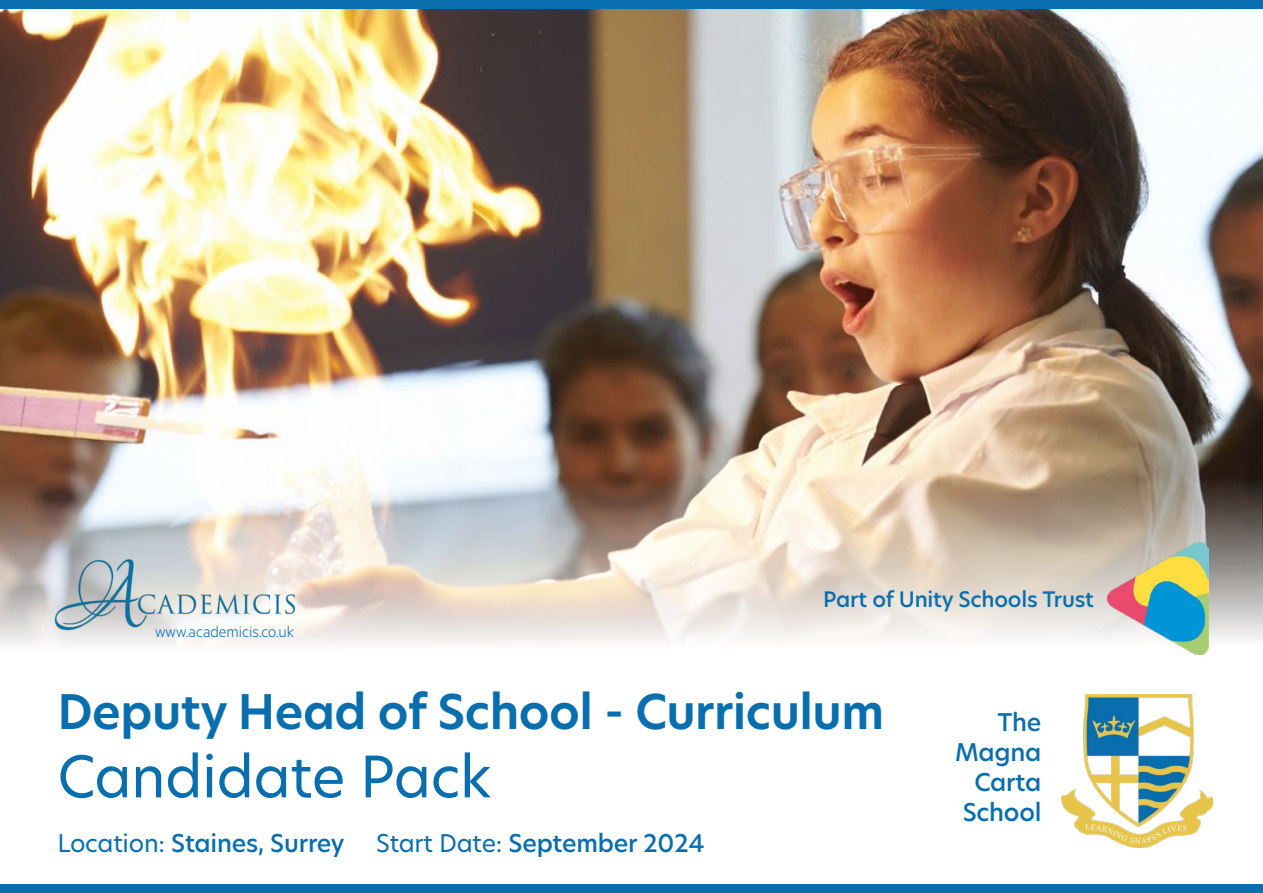
<style>
.page{position:relative;width:1263px;height:893px;background:#fff}
.page>*{position:absolute;margin:0;border:0;box-sizing:border-box;transform-origin:0 0}
.t1{font:56.1px "Hero New";letter-spacing:-.01em;color:#086eae}
.t2{font:600 46.8px "Hero New";letter-spacing:-.01em;color:#086eae}
.t3{font:500 24px/30px "Hero New";letter-spacing:-.01em;color:#086eae;text-align:right}
.t4{font:500 21px "Hero New";letter-spacing:-.01em;color:#086eae}
.t5{font:300 17.25px "Metric";color:#086eae}
.s1{font-weight:400}
</style>
<div class="page">
<img style="left:0;top:9px;width:1263px;height:209px">
<div style="left:0;top:0;width:1263px;height:9px;background:#086eae"></div>
<img style="left:0;top:218px;width:1263px;height:630px">
<img style="left:1061px;top:694px;width:151px;height:153px">
<div style="left:0;top:884px;width:1263px;height:9px;background:#086eae"></div>
<img style="left:1108px;top:542px;width:100px;height:113px">
<img style="left:49px;top:551px;width:260px;height:86px">
<p class="t5" style="left:155px;top:621px;width:140px">www.academicis.co.uk</p>
<p class="t4" style="left:823px;top:584px;width:272px">Part of Unity Schools Trust</p>
<h2 class="t2" style="left:57px;top:680px;width:828px">Deputy Head of School - Curriculum</h2>
<h1 class="t1" style="left:57px;top:738px;width:435px">Candidate Pack</h1>
<p class="t3" style="left:57px;top:827px;width:289px"><span class="s1">Location:</span> Staines, Surrey</p>
<p class="t3" style="left:376px;top:827px;width:330px"><span class="s1">Start Date:</span> September 2024</p>
<p class="t3" style="left:955px;top:707px;width:88px">The<br>Magna<br>Carta<br>School</p>
</div>
